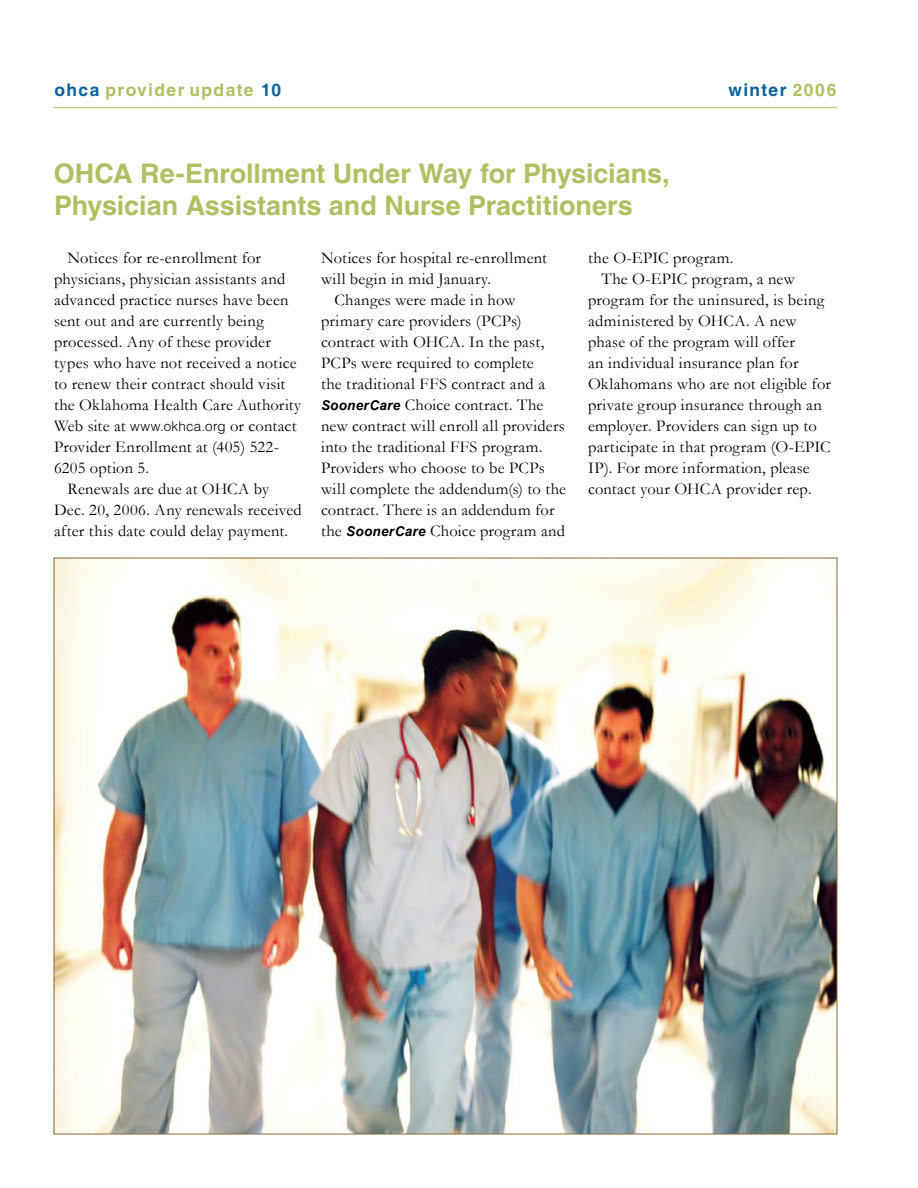
<style>
.page{position:relative;width:918px;height:1188px;background:#fff}
.page>*{position:absolute;margin:0;border:0;box-sizing:border-box;transform-origin:0 0}
.t1{font:700 27px/32.4px "Helvetica";letter-spacing:-.005em;color:#b1bf62}
.t2{font:700 17.4px "Helvetica";letter-spacing:.08em;color:#b1bf62}
.t3{font:700 17.4px "Helvetica";letter-spacing:.08em;color:#0c619b}
.t4{font:16.5px "Garamond";letter-spacing:.015em;color:#000}
.t5{font:16.5px "Garamond";letter-spacing:.035em;color:#000}
.s1{color:#0c619b}
.s2{color:#b1bf62}
.s3{font-family:"Helvetica";font-weight:300;font-size:13.5px}
.s4{font-family:"Arial";font-weight:700;font-style:italic;font-size:13.5px}
</style>
<div class="page">
<img style="left:56px;top:560px;width:779px;height:572px">
<hr style="left:54px;top:107px;width:783px;height:1px;background:#b1bf62">
<p class="t2" style="left:55px;top:80px;width:228px"><span class="s1">ohca</span> provider update <span class="s1">10</span></p>
<p class="t3" style="left:729px;top:80px;width:109px">winter <span class="s2">2006</span></p>
<h1 class="t1" style="left:54px;top:157px;width:617px">OHCA Re-Enrollment Under Way for Physicians,<br>Physician Assistants and Nurse Practitioners</h1>
<p class="t4" style="left:68px;top:248px;width:195px">Notices for re-enrollment for</p>
<p class="t4" style="left:54px;top:269px;width:233px">physicians, physician assistants and</p>
<p class="t4" style="left:54px;top:290px;width:236px">advanced practice nurses have been</p>
<p class="t4" style="left:54px;top:311px;width:211px">sent out and are currently being</p>
<p class="t4" style="left:54px;top:332px;width:218px">processed. Any of these provider</p>
<p class="t4" style="left:54px;top:353px;width:244px">types who have not received a notice</p>
<p class="t4" style="left:54px;top:374px;width:233px">to renew their contract should visit</p>
<p class="t4" style="left:54px;top:395px;width:249px">the Oklahoma Health Care Authority</p>
<p class="t4" style="left:54px;top:416px;width:244px">Web site at <span class="s3">www.okhca.org</span> or contact</p>
<p class="t4" style="left:54px;top:437px;width:226px">Provider Enrollment at (405) 522-</p>
<p class="t4" style="left:54px;top:458px;width:97px">6205 option 5.</p>
<p class="t4" style="left:68px;top:479px;width:203px">Renewals are due at OHCA by</p>
<p class="t4" style="left:54px;top:500px;width:249px">Dec. 20, 2006. Any renewals received</p>
<p class="t4" style="left:54px;top:521px;width:236px">after this date could delay payment.</p>
<p class="t4" style="left:321px;top:248px;width:228px">Notices for hospital re-enrollment</p>
<p class="t5" style="left:321px;top:269px;width:172px">will begin in mid January.</p>
<p class="t4" style="left:334px;top:290px;width:182px">Changes were made in how</p>
<p class="t4" style="left:321px;top:311px;width:202px">primary care providers (PCPs)</p>
<p class="t4" style="left:321px;top:332px;width:225px">contract with OHCA. In the past,</p>
<p class="t4" style="left:321px;top:353px;width:214px">PCPs were required to complete</p>
<p class="t4" style="left:321px;top:374px;width:226px">the traditional FFS contract and a</p>
<p class="t4" style="left:321px;top:395px;width:224px"><span class="s4">SoonerCare</span> Choice contract. The</p>
<p class="t4" style="left:321px;top:416px;width:245px">new contract will enroll all providers</p>
<p class="t4" style="left:321px;top:437px;width:223px">into the traditional FFS program.</p>
<p class="t4" style="left:321px;top:458px;width:225px">Providers who choose to be PCPs</p>
<p class="t4" style="left:321px;top:479px;width:247px">will complete the addendum(s) to the</p>
<p class="t4" style="left:321px;top:500px;width:235px">contract. There is an addendum for</p>
<p class="t4" style="left:321px;top:521px;width:246px">the <span class="s4">SoonerCare</span> Choice program and</p>
<p class="t4" style="left:588px;top:248px;width:147px">the O-EPIC program.</p>
<p class="t4" style="left:602px;top:269px;width:195px">The O-EPIC program, a new</p>
<p class="t4" style="left:588px;top:290px;width:238px">program for the uninsured, is being</p>
<p class="t4" style="left:588px;top:311px;width:210px">administered by OHCA. A new</p>
<p class="t4" style="left:588px;top:332px;width:208px">phase of the program will offer</p>
<p class="t4" style="left:588px;top:353px;width:212px">an individual insurance plan for</p>
<p class="t4" style="left:588px;top:374px;width:244px">Oklahomans who are not eligible for</p>
<p class="t4" style="left:588px;top:395px;width:235px">private group insurance through an</p>
<p class="t4" style="left:588px;top:416px;width:230px">employer. Providers can sign up to</p>
<p class="t4" style="left:588px;top:437px;width:244px">participate in that program (O-EPIC</p>
<p class="t4" style="left:588px;top:458px;width:223px">IP). For more information, please</p>
<p class="t4" style="left:588px;top:479px;width:225px">contact your OHCA provider rep.</p>
</div>
